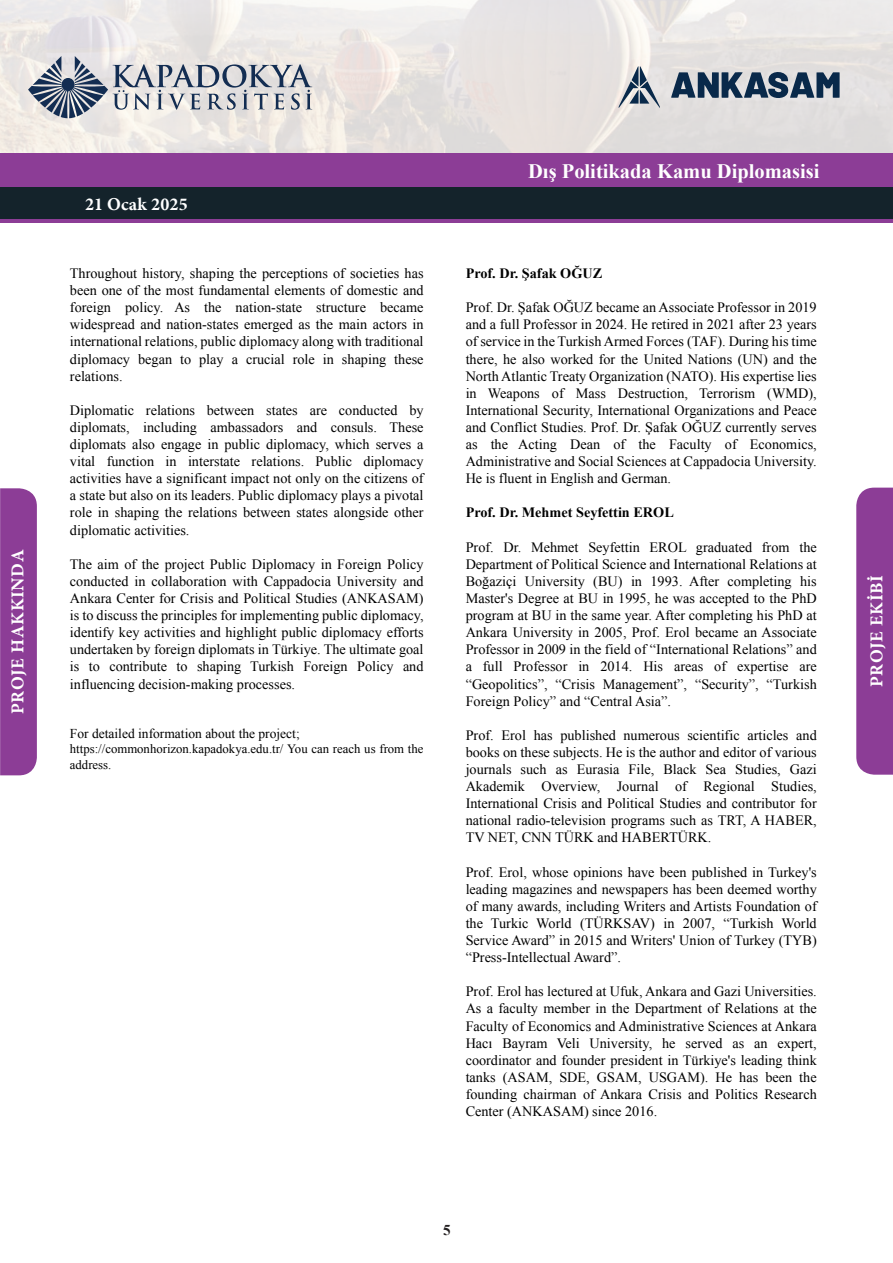
<style>
.page{position:relative;width:893px;height:1263px;background:#fff}
.page>*{position:absolute;margin:0;border:0;box-sizing:border-box;transform-origin:0 0}
.t1{font:700 20.55px "Times New Roman";color:#fff}
.t2{font:700 18px "Minion Pro";letter-spacing:.035em;color:#fff}
.t3{font:700 18px "Minion Pro";letter-spacing:.015em;color:#fff}
.t4{font:700 15px "Times New Roman";color:#231f20}
.t5{font:14.25px/17.1px "Times New Roman";color:#000001;text-align:justify}
.t6{font:700 14.25px "Times New Roman";color:#000001}
.t7{font:13.5px "Times New Roman";color:#000001}
.t8{font:12.75px/15.3px "Times New Roman";color:#000001}
</style>
<div class="page">
<img style="left:0;top:0;width:893px;height:153px">
<svg style="left:28px;top:56px;width:284px;height:62px;background:#b9bbc1"></svg>
<div style="left:62px;top:78px;width:13px;height:13px;background:#132d52;border-radius:50%"></div>
<svg style="left:671px;top:69px;width:169px;height:31px;background:#718192"></svg>
<svg style="left:618px;top:66px;width:42px;height:42px;background:#adb2b9"></svg>
<div style="left:0;top:488px;width:37px;height:287px;background:#8c3d96"></div>
<div style="left:856px;top:488px;width:37px;height:287px;background:#8c3d96"></div>
<div style="left:0;top:153px;width:893px;height:34px;background:#8c3d96"></div>
<div style="left:0;top:187px;width:893px;height:35px;background:#14232b"></div>
<hr style="left:0;top:220px;width:893px;height:3px;background:#8c3d96">
<p class="t2" style="left:5px;top:714px;width:166px;rotate:-90deg">PROJE HAKKINDA</p>
<p class="t3" style="left:85px;top:192px;width:104px">21 Ocak 2025</p>
<p class="t5" style="left:70px;top:264px;width:355px">Throughout history, shaping the perceptions of societies has been one of the most fundamental elements of domestic and foreign policy. As the nation-state structure became widespread and nation-states emerged as the main actors in international relations, public diplomacy along with traditional diplomacy began to play a crucial role in shaping these relations.</p>
<p class="t5" style="left:70px;top:401px;width:355px">Diplomatic relations between states are conducted by diplomats, including ambassadors and consuls. These diplomats also engage in public diplomacy, which serves a vital function in interstate relations. Public diplomacy activities have a significant impact not only on the citizens of a state but also on its leaders. Public diplomacy plays a pivotal role in shaping the relations between states alongside other diplomatic activities.</p>
<p class="t5" style="left:70px;top:555px;width:355px">The aim of the project Public Diplomacy in Foreign Policy conducted in collaboration with Cappadocia University and Ankara Center for Crisis and Political Studies (ANKASAM) is to discuss the principles for implementing public diplomacy, identify key activities and highlight public diplomacy efforts undertaken by foreign diplomats in Türkiye. The ultimate goal is to contribute to shaping Turkish Foreign Policy and influencing decision-making processes.</p>
<p class="t7" style="left:70px;top:724px;width:231px">For detailed information about the project;</p>
<p class="t8" style="left:70px;top:741px;width:355px">https://commonhorizon.kapadokya.edu.tr/ You can reach us from the address.</p>
<h1 class="t1" style="left:528px;top:156px;width:293px">Dış Politikada Kamu Diplomasisi</h1>
<p class="t6" style="left:466px;top:263px;width:138px">Prof. Dr. Şafak OĞUZ</p>
<p class="t5" style="left:466px;top:299px;width:353px">Prof. Dr. Şafak OĞUZ became an Associate Professor in 2019 and a full Professor in 2024. He retired in 2021 after 23 years of service in the Turkish Armed Forces (TAF). During his time there, he also worked for the United Nations (UN) and the North Atlantic Treaty Organization (NATO). His expertise lies in Weapons of Mass Destruction, Terrorism (WMD), International Security, International Organizations and Peace and Conflict Studies. Prof. Dr. Şafak OĞUZ currently serves as the Acting Dean of the Faculty of Economics, Administrative and Social Sciences at Cappadocia University.<br>He is fluent in English and German.</p>
<p class="t6" style="left:466px;top:503px;width:210px">Prof. Dr. Mehmet Seyfettin EROL</p>
<p class="t5" style="left:466px;top:538px;width:353px">Prof. Dr. Mehmet Seyfettin EROL graduated from the Department of Political Science and International Relations at Boğaziçi University (BU) in 1993. After completing his Master's Degree at BU in 1995, he was accepted to the PhD program at BU in the same year. After completing his PhD at Ankara University in 2005, Prof. Erol became an Associate Professor in 2009 in the field of “International Relations” and a full Professor in 2014. His areas of expertise are “Geopolitics”, “Crisis Management”, “Security”, “Turkish Foreign Policy” and “Central Asia”.</p>
<p class="t5" style="left:466px;top:726px;width:353px">Prof. Erol has published numerous scientific articles and books on these subjects. He is the author and editor of various journals such as Eurasia File, Black Sea Studies, Gazi Akademik Overview, Journal of Regional Studies, International Crisis and Political Studies and contributor for national radio-television programs such as TRT, A HABER, TV NET, CNN TÜRK and HABERTÜRK.</p>
<p class="t5" style="left:466px;top:863px;width:353px">Prof. Erol, whose opinions have been published in Turkey's leading magazines and newspapers has been deemed worthy of many awards, including Writers and Artists Foundation of the Turkic World (TÜRKSAV) in 2007, “Turkish World Service Award” in 2015 and Writers' Union of Turkey (TYB) “Press-Intellectual Award”.</p>
<p class="t5" style="left:466px;top:983px;width:353px">Prof. Erol has lectured at Ufuk, Ankara and Gazi Universities.<br>As a faculty member in the Department of Relations at the Faculty of Economics and Administrative Sciences at Ankara Hacı Bayram Veli University, he served as an expert, coordinator and founder president in Türkiye's leading think tanks (ASAM, SDE, GSAM, USGAM). He has been the founding chairman of Ankara Crisis and Politics Research Center (ANKASAM) since 2016.</p>
<p class="t4" style="left:443px;top:1219px;width:9px">5</p>
<p class="t2" style="left:864px;top:687px;width:114px;rotate:-90deg">PROJE EKİBİ</p>
</div>
